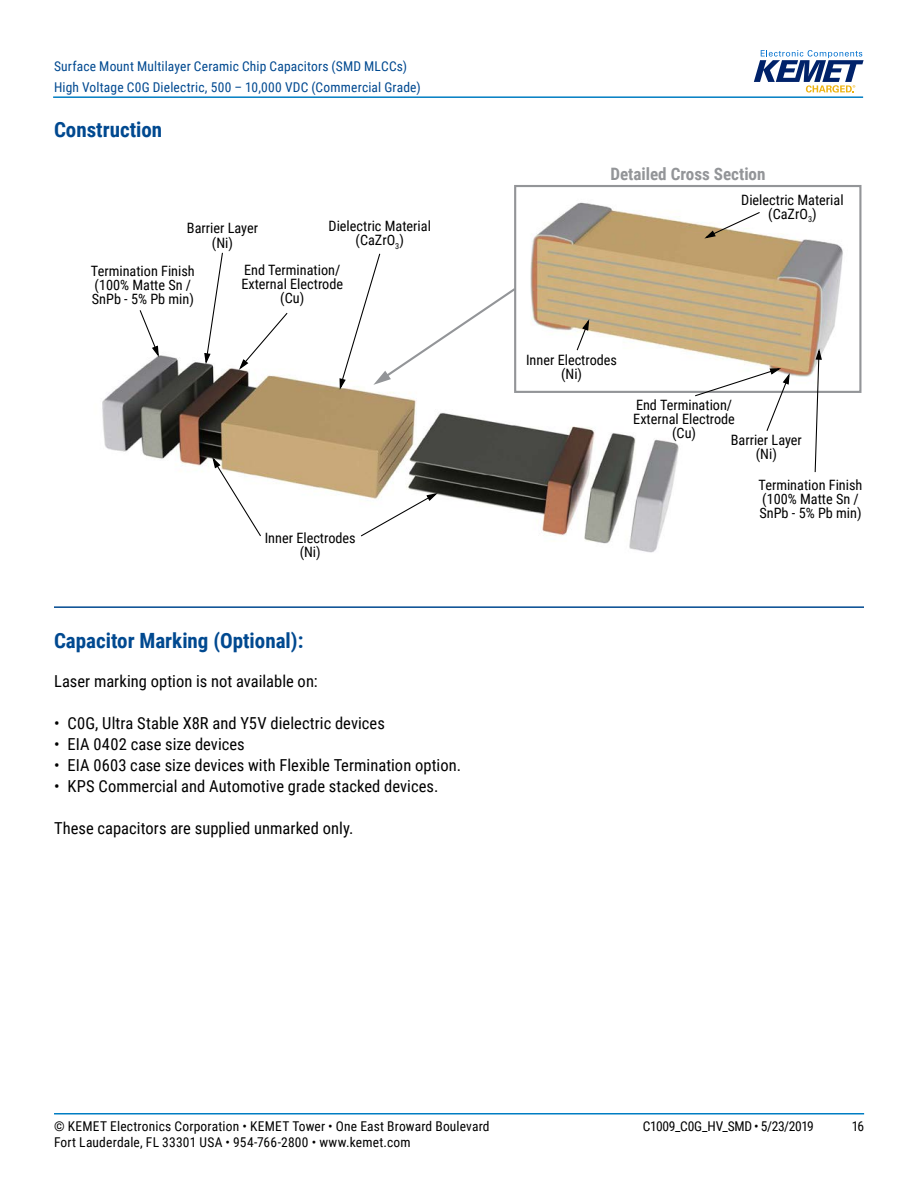
<style>
.page{position:relative;width:918px;height:1188px;background:#fff}
.page>*{position:absolute;margin:0;border:0;box-sizing:border-box;transform-origin:0 0}
.t1{font:700 21px "Roboto Condensed";color:#004990}
.t2{font:700 17.1px "Roboto Condensed";color:#939598}
.t3{font:16.5px "Roboto Condensed";letter-spacing:.005em;color:#000}
.t4{font:14.25px/14.2px "Roboto Condensed";color:#000;text-align:center}
.t5{font:13.5px "Roboto Condensed";letter-spacing:.015em;color:#000}
.t6{font:13.5px/21px "Roboto Condensed";letter-spacing:.015em;color:#004990}
.t7{font:13.5px "Roboto Condensed";letter-spacing:-.02em;color:#000}
</style>
<div class="page">
<hr style="left:54px;top:1113px;width:810px;height:2px;background:#007dc3">
<hr style="left:53px;top:96px;width:810px;height:2px;background:#007dc3">
<svg style="left:754px;top:50px;width:110px;height:43px"></svg>
<hr style="left:54px;top:606px;width:810px;height:2px;background:#004990">
<img style="left:102px;top:355px;width:574px;height:198px">
<img style="left:439px;top:185px;width:423px;height:280px">
<svg style="left:339px;top:252px;width:179px;height:140px"></svg>
<div style="left:514px;top:185px;width:347px;height:208px;border:2px solid #939598"></div>
<svg style="left:576px;top:317px;width:14px;height:35px"></svg>
<svg style="left:814px;top:346px;width:9px;height:127px"></svg>
<svg style="left:360px;top:492px;width:80px;height:45px"></svg>
<svg style="left:211px;top:455px;width:51px;height:82px"></svg>
<svg style="left:139px;top:310px;width:21px;height:50px"></svg>
<svg style="left:203px;top:252px;width:21px;height:115px"></svg>
<svg style="left:237px;top:313px;width:52px;height:59px"></svg>
<svg style="left:702px;top:211px;width:59px;height:29px"></svg>
<svg style="left:694px;top:367px;width:97px;height:65px"></svg>
<p class="t6" style="left:54px;top:55px;width:368px">Surface Mount Multilayer Ceramic Chip Capacitors (SMD MLCCs)<br>High Voltage C0G Dielectric, 500 – 10,000 VDC (Commercial Grade)</p>
<h1 class="t1" style="left:54px;top:115px;width:110px">Construction</h1>
<p class="t4" style="left:187px;top:221px;width:73px">Barrier Layer (Ni)</p>
<p class="t4" style="left:329px;top:218px;width:104px">Dielectric Material (CaZrO<sub>3</sub>)</p>
<p class="t4" style="left:91px;top:263px;width:105px;text-align:left">Termination Finish (100% Matte Sn /<br>SnPb - 5% Pb min)</p>
<p class="t4" style="left:241px;top:262px;width:103px">End Termination/<br>External Electrode (Cu)</p>
<p class="t4" style="left:265px;top:530px;width:93px">Inner Electrodes (Ni)</p>
<h1 class="t1" style="left:54px;top:626px;width:251px">Capacitor Marking (Optional):</h1>
<p class="t3" style="left:54px;top:670px;width:265px">Laser marking option is not available on:</p>
<p class="t3" style="left:54px;top:712px;width:332px">• C0G, Ultra Stable X8R and Y5V dielectric devices</p>
<p class="t3" style="left:54px;top:733px;width:192px">• EIA 0402 case size devices</p>
<p class="t3" style="left:54px;top:754px;width:409px">• EIA 0603 case size devices with Flexible Termination option.</p>
<p class="t3" style="left:54px;top:775px;width:386px">• KPS Commercial and Automotive grade stacked devices.</p>
<p class="t3" style="left:54px;top:817px;width:301px">These capacitors are supplied unmarked only.</p>
<p class="t2" style="left:610px;top:162px;width:157px">Detailed Cross Section</p>
<p class="t4" style="left:741px;top:192px;width:104px">Dielectric Material (CaZrO<sub>3</sub>)</p>
<p class="t4" style="left:526px;top:352px;width:93px">Inner Electrodes (Ni)</p>
<p class="t4" style="left:633px;top:397px;width:103px">End Termination/<br>External Electrode (Cu)</p>
<p class="t4" style="left:731px;top:432px;width:73px">Barrier Layer (Ni)</p>
<p class="t4" style="left:759px;top:477px;width:105px;text-align:left">Termination Finish (100% Matte Sn /<br>SnPb - 5% Pb min)</p>
<p class="t5" style="left:54px;top:1116px;width:437px">© KEMET Electronics Corporation • KEMET Tower • One East Broward Boulevard</p>
<p class="t7" style="left:643px;top:1116px;width:172px">C1009_C0G_HV_SMD • 5/23/2019</p>
<p class="t5" style="left:852px;top:1116px;width:14px">16</p>
<p class="t5" style="left:54px;top:1133px;width:358px">Fort Lauderdale, FL 33301 USA • 954-766-2800 • www.kemet.com</p>
</div>
